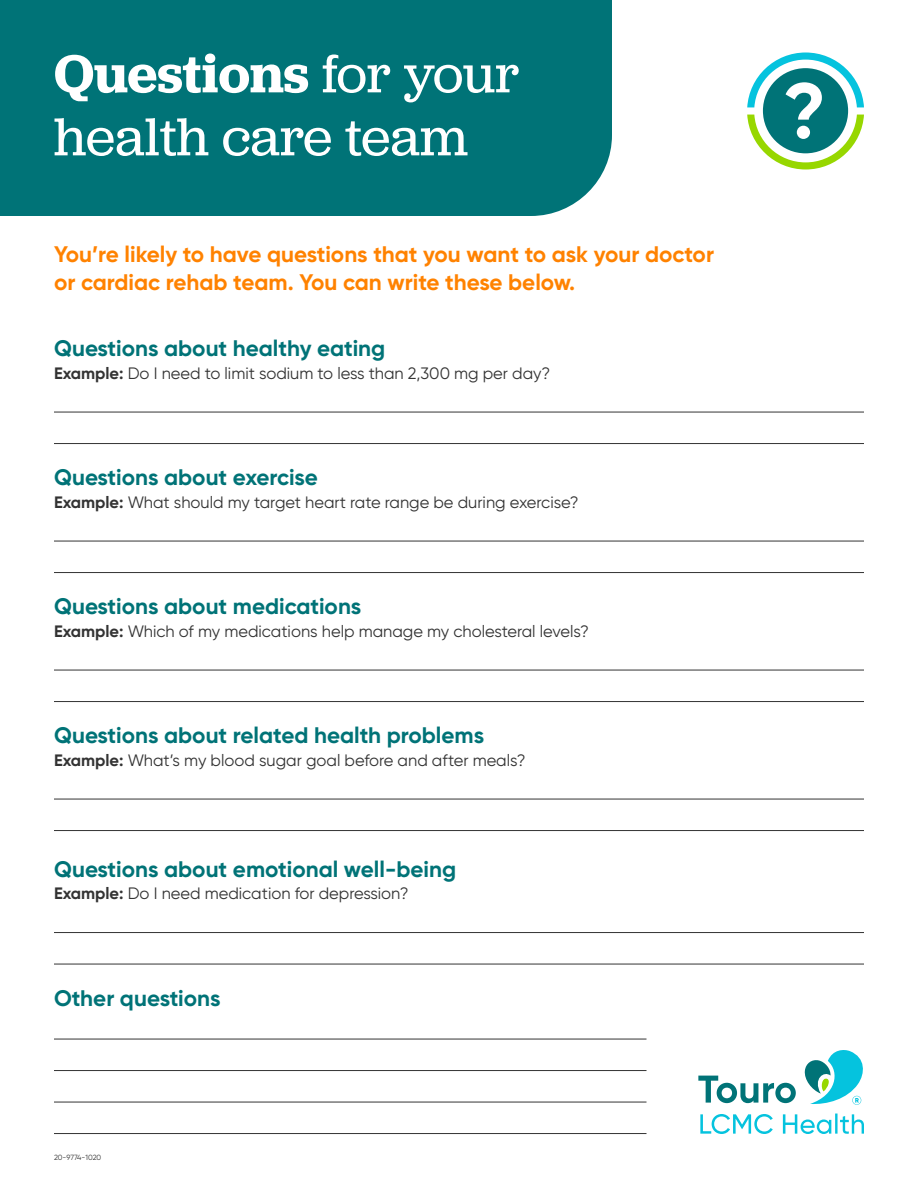
<style>
.page{position:relative;width:918px;height:1188px;background:#fff}
.page>*{position:absolute;margin:0;border:0;box-sizing:border-box;transform-origin:0 0}
._36_42_headline_-_re{font:55.5px/63px "Jubilat";color:#fff}
._15_18_copy_-_bold{font:700 22.5px "Gilroy";color:#007377}
._15_18_copy_-_regula{font:700 22.5px/28.5px "Gilroy";color:#ff8200}
._12_15_alt_body_copy{font:16.5px "Gilroy";color:#333}
._12_15_alt_body_copy-2{font:7.5px "Gilroy";letter-spacing:-.01em;color:#333}
.s1{font-weight:600}
.s2{font-weight:700}
</style>
<div class="page">
<div style="left:0;top:0;width:612px;height:216px;background:#007377"></div>
<hr style="left:54px;top:412px;width:810px;height:1px;background:#333">
<hr style="left:54px;top:443px;width:810px;height:1px;background:#333">
<hr style="left:54px;top:541px;width:810px;height:1px;background:#333">
<hr style="left:54px;top:572px;width:810px;height:1px;background:#333">
<hr style="left:54px;top:670px;width:810px;height:1px;background:#333">
<hr style="left:54px;top:701px;width:810px;height:1px;background:#333">
<hr style="left:54px;top:799px;width:810px;height:1px;background:#333">
<hr style="left:54px;top:830px;width:810px;height:1px;background:#333">
<hr style="left:54px;top:932px;width:810px;height:1px;background:#333">
<hr style="left:54px;top:964px;width:810px;height:1px;background:#333">
<hr style="left:54px;top:1039px;width:592px;height:1px;background:#333">
<hr style="left:54px;top:1070px;width:592px;height:1px;background:#333">
<hr style="left:54px;top:1102px;width:592px;height:1px;background:#333">
<hr style="left:54px;top:1133px;width:592px;height:1px;background:#333">
<svg style="left:747px;top:53px;width:117px;height:116px"></svg>
<svg style="left:700px;top:1114px;width:164px;height:20px"></svg>
<svg style="left:698px;top:1076px;width:98px;height:27px"></svg>
<svg style="left:804px;top:1050px;width:59px;height:55px"></svg>
<p class="_36_42_headline_-_re" style="left:54px;top:41px;width:467px"><span class="s1">Questions</span> for your health care team</p>
<p class="_15_18_copy_-_regula" style="left:54px;top:239px;width:662px">You’re likely to have questions that you want to ask your doctor or cardiac rehab team. You can write these below.</p>
<p class="_15_18_copy_-_bold" style="left:54px;top:334px;width:333px">Questions about healthy eating</p>
<p class="_12_15_alt_body_copy" style="left:54px;top:363px;width:498px"><span class="s2">Example:</span> Do I need to limit sodium to less than 2,300 mg per day?</p>
<p class="_15_18_copy_-_bold" style="left:54px;top:463px;width:265px">Questions about exercise</p>
<p class="_12_15_alt_body_copy" style="left:54px;top:492px;width:526px"><span class="s2">Example:</span> What should my target heart rate range be during exercise?</p>
<p class="_15_18_copy_-_bold" style="left:54px;top:592px;width:309px">Questions about medications</p>
<p class="_12_15_alt_body_copy" style="left:54px;top:621px;width:536px"><span class="s2">Example:</span> Which of my medications help manage my cholesteral levels?</p>
<p class="_15_18_copy_-_bold" style="left:54px;top:721px;width:432px">Questions about related health problems</p>
<p class="_12_15_alt_body_copy" style="left:54px;top:750px;width:473px"><span class="s2">Example:</span> What’s my blood sugar goal before and after meals?</p>
<p class="_15_18_copy_-_bold" style="left:54px;top:855px;width:404px">Questions about emotional well-being</p>
<p class="_12_15_alt_body_copy" style="left:54px;top:883px;width:356px"><span class="s2">Example:</span> Do I need medication for depression?</p>
<p class="_15_18_copy_-_bold" style="left:54px;top:984px;width:168px">Other questions</p>
<p class="_12_15_alt_body_copy-2" style="left:54px;top:1153px;width:49px">20-9774-1020</p>
</div>
